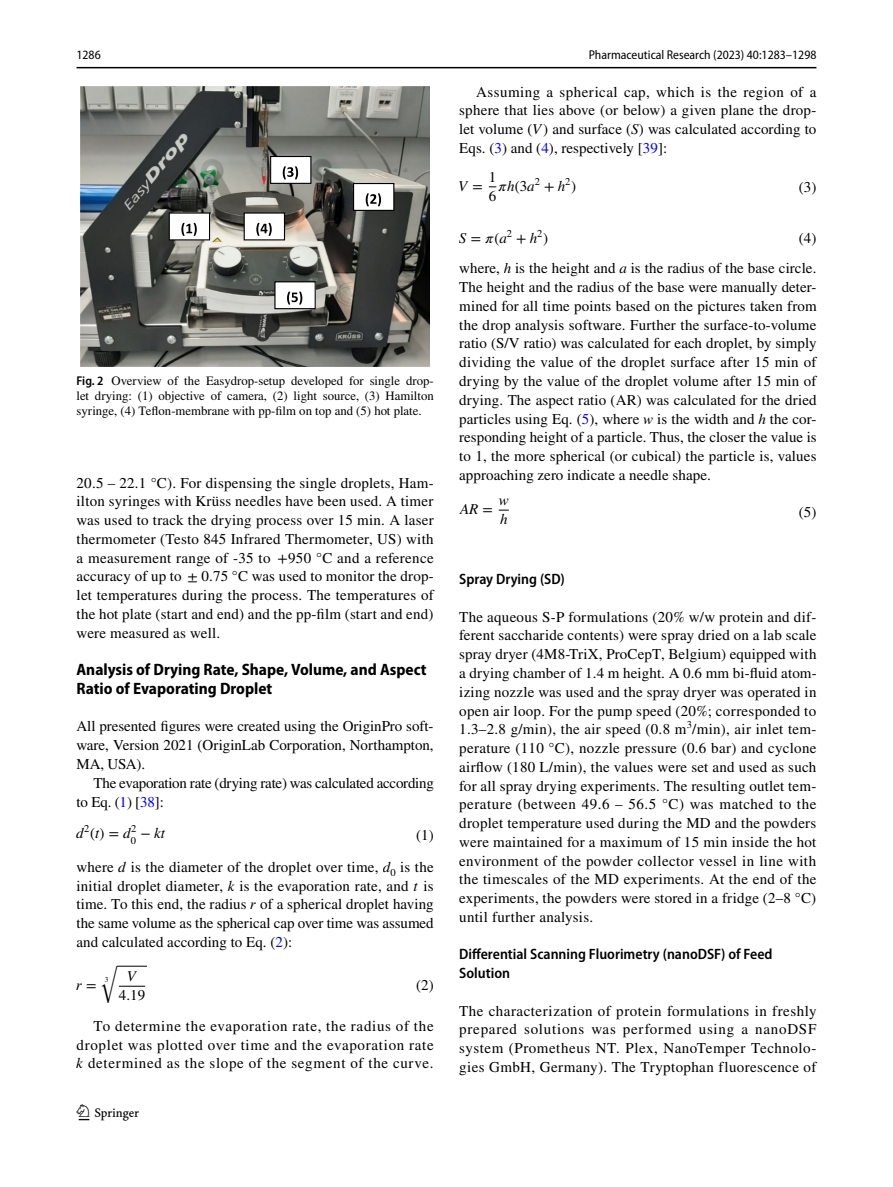
<style>
.page{position:relative;width:893px;height:1187px;background:#fff}
.page>*{position:absolute;margin:0;border:0;box-sizing:border-box;transform-origin:0 0}
.t1{font:22.5px "Springnew Regular 2";color:#000}
.t2{font:700 semi-condensed 16.5px/18.8px "Myriad Pro";color:#000}
.t3{font:15px/18.8px "STIX";letter-spacing:.005em;color:#000;text-align:justify}
.t4{font:600 semi-condensed 15px/18.8px "Myriad Pro";color:#000}
.t5{font:15px/18.8px "STIX";letter-spacing:-.015em;color:#000}
.t6{font:italic 15px "STIX General";color:#000}
.t7{font:15px "STIX General Italic 8";color:#000}
.t8{font:15px "STIX General Italic 9";color:#000}
.t9{font:15px/19.2px "STIX General Italic 11";color:#000}
.t10{font:15px "STIX General Regular 2";color:#000}
.t11{font:15px "STIX General Italic 2";color:#000}
.t12{font:15px/19.2px "STIX General Regular 3";color:#000}
.t13{font:15px "STIX Math Extensions";color:#000}
.t14{font:12.75px/15px "STIX";color:#000;text-align:justify}
.t15{font:semi-condensed 12.75px "Myriad Pro";color:#000}
.t16{font:10.5px "STIX General Regular 4";color:#000}
.t17{font:7.5px "STIX General Regular 2";color:#000}
.s1{font-family:"STIX General Italic 3"}
.s2{font-style:italic}
.s3{color:#00f}
.s4{font-family:"Myriad Pro";font-weight:600;font-stretch:semi-condensed}
.s5{font-family:"STIX Math";font-style:normal}
.s6{font-family:"STIX General Italic 10"}
.s7{font-family:"STIX General Italic 12"}
.s8{font-family:"STIX General Italic 13"}
.s9{font-family:"STIX General Italic 14"}
.s10{font-family:"STIX General Italic 15"}
.s11{font-family:"STIX Math Regular 2"}
.s12{font-family:"STIX General Italic 16"}
.s13{font-family:"STIX Math";font-style:italic}
.s14{font-family:"STIX Math Regular 3"}
.s15{font-family:"STIX General Regular 3"}
.s16{font-family:"STIX Math Regular 4"}
.s17{font-family:"STIX Math Italic 2"}
.s18{font-family:"STIX Math Regular 4";font-size:15px}
.s19{font-family:"STIX General Italic 9";font-size:15px}
.s20{font-family:"STIX General Italic 4"}
.s21{font-family:"STIX General Italic 5"}
.s22{font-family:"STIX General Italic 6"}
.s23{font-family:"STIX General Italic 7"}
.s24{font-family:"STIX Math Regular 5"}
</style>
<div class="page">
<hr style="left:77px;top:67px;width:739px;height:1px;background:#000">
<hr style="left:117px;top:965px;width:30px;height:1px;background:#000">
<svg style="left:119px;top:985px;width:26px;height:1px"></svg>
<div style="left:77px;top:87px;width:357px;height:279px;background:linear-gradient(to bottom,#fff,#fff)"></div>
<img style="left:81px;top:87px;width:349px;height:279px">
<svg style="left:169px;top:212px;width:41px;height:28px"></svg>
<svg style="left:353px;top:183px;width:41px;height:28px"></svg>
<svg style="left:270px;top:156px;width:41px;height:28px"></svg>
<svg style="left:244px;top:212px;width:41px;height:28px"></svg>
<svg style="left:274px;top:281px;width:42px;height:28px"></svg>
<p class="t15" style="left:77px;top:48px;width:26px">1286</p>
<p class="t15" style="left:589px;top:48px;width:229px">Pharmaceutical Research (2023) 40:1283–1298</p>
<p class="t3" style="left:459px;top:83px;width:359px;text-indent:17px">Assuming a spherical cap, which is the region of a sphere that lies above (or below) a given plane the drop&shy;let volume (<span class="s1">V</span>) and surface (<span class="s2">S</span>) was calculated according to Eqs. (<span class="s3">3</span>) and (<span class="s3">4</span>), respectively [<span class="s3">39</span>]:</p>
<p class="t14" style="left:77px;top:374px;width:359px"><span class="s4">Fig. 2</span> Overview of the Easydrop-setup developed for single drop&shy;let drying: (1) objective of camera, (2) light source, (3) Hamilton syringe, (4) Teflon-membrane with pp-film on top and (5) hot plate.</p>
<p class="t3" style="left:77px;top:474px;width:359px">20.5 – 22.1 °C). For dispensing the single droplets, Ham&shy;ilton syringes with Krüss needles have been used. A timer was used to track the drying process over 15 min. A laser thermometer (Testo 845 Infrared Thermometer, US) with a measurement range of -35 to +950 °C and a reference accuracy of up to ± 0.75 °C was used to monitor the drop&shy;let temperatures during the process. The temperatures of the hot plate (start and end) and the pp-film (start and end) were measured as well.</p>
<p class="t2" style="left:77px;top:660px;width:352px">Analysis of Drying Rate, Shape, Volume, and Aspect<br>Ratio of Evaporating Droplet</p>
<p class="t3" style="left:77px;top:718px;width:359px">All presented figures were created using the OriginPro soft&shy;ware, Version 2021 (OriginLab Corporation, Northampton, MA, USA).</p>
<p class="t5" style="left:77px;top:774px;width:359px;text-indent:17px">The evaporation rate (drying rate) was calculated according to Eq. (<span class="s3">1</span>) [<span class="s3">38</span>]:</p>
<p class="t6" style="left:76px;top:828px;width:62px">d<sup>2</sup><span class="s5">(</span>t<span class="s5">) =</span> d<sup>2</sup></p>
<p class="t3" style="left:416px;top:826px;width:19px">(1)</p>
<p class="t6" style="left:131px;top:828px;width:36px"><sub>0</sub> <span class="s5">−</span>kt</p>
<p class="t3" style="left:77px;top:858px;width:359px">where <span class="s6">d</span> is the diameter of the droplet over time, <span class="s7">d</span><sub>0</sub> is the initial droplet diameter, <span class="s8">k</span> is the evaporation rate, and <span class="s9">t</span> is time. To this end, the radius <span class="s10">r</span> of a spherical droplet having the same volume as the spherical cap over time was assumed and calculated according to Eq. (<span class="s3">2</span>):</p>
<p class="t13" style="left:100px;top:952px;width:18px">√</p>
<p class="t11" style="left:127px;top:970px;width:11px">V</p>
<p class="t17" style="left:105px;top:975px;width:5px">3</p>
<p class="t11" style="left:76px;top:979px;width:22px">r <span class="s11">=</span></p>
<p class="t3" style="left:416px;top:976px;width:19px">(2)</p>
<p class="t10" style="left:119px;top:986px;width:28px">4.19</p>
<p class="t3" style="left:76px;top:1017px;width:359px;text-indent:17px">To determine the evaporation rate, the radius of the droplet was plotted over time and the evaporation rate <span class="s12">k</span> determined as the slope of the segment of the curve.</p>
<h1 class="t1" style="left:79px;top:1104px;width:62px">1 3</h1>
<p class="t12" style="left:489px;top:167px;width:9px">1<br>6</p>
<p class="t7" style="left:498px;top:180px;width:80px"><span class="s13">𝜋</span>h<span class="s14">(</span><span class="s15">3</span>a<sup>2</sup> <span class="s14">+</span> h<sup>2</sup><span class="s14">)</span></p>
<p class="t8" style="left:459px;top:232px;width:49px">S <span class="s16">=</span> <span class="s17">𝜋</span><span class="s16">(</span>a</p>
<p class="t3" style="left:799px;top:229px;width:19px">(4)</p>
<p class="t7" style="left:458px;top:180px;width:26px">V <span class="s14">=</span></p>
<p class="t3" style="left:799px;top:179px;width:19px">(3)</p>
<p class="t16" style="left:507px;top:227px;width:43px">2 <span class="s18">+</span><span class="s19">h</span>2<span class="s18">)</span></p>
<p class="t3" style="left:459px;top:260px;width:359px">where, <span class="s20">h</span> is the height and <span class="s21">a</span> is the radius of the base circle.<br>The height and the radius of the base were manually deter&shy;mined for all time points based on the pictures taken from the drop analysis software. Further the surface-to-volume ratio (S/V ratio) was calculated for each droplet, by simply dividing the value of the droplet surface after 15 min of drying by the value of the droplet volume after 15 min of drying. The aspect ratio (AR) was calculated for the dried particles using Eq. (<span class="s3">5</span>), where <span class="s22">w</span> is the width and <span class="s23">h</span> the cor&shy;responding height of a particle. Thus, the closer the value is to 1, the more spherical (or cubical) the particle is, values approaching zero indicate a needle shape.</p>
<p class="t9" style="left:499px;top:492px;width:12px">w h</p>
<p class="t9" style="left:460px;top:500px;width:34px">AR <span class="s24">=</span></p>
<p class="t3" style="left:799px;top:503px;width:19px">(5)</p>
<p class="t4" style="left:459px;top:570px;width:107px">Spray Drying (SD)</p>
<p class="t3" style="left:459px;top:608px;width:359px">The aqueous S-P formulations (20% w/w protein and dif&shy;ferent saccharide contents) were spray dried on a lab scale spray dryer (4M8-TriX, ProCepT, Belgium) equipped with a drying chamber of 1.4 m height. A 0.6 mm bi-fluid atom&shy;izing nozzle was used and the spray dryer was operated in open air loop. For the pump speed (20%; corresponded to 1.3–2.8 g/min), the air speed (0.8 m<sup>3</sup>/min), air inlet tem&shy;perature (110 °C), nozzle pressure (0.6 bar) and cyclone airflow (180 L/min), the values were set and used as such for all spray drying experiments. The resulting outlet tem&shy;perature (between 49.6 – 56.5 °C) was matched to the droplet temperature used during the MD and the powders were maintained for a maximum of 15 min inside the hot environment of the powder collector vessel in line with the timescales of the MD experiments. At the end of the experiments, the powders were stored in a fridge (2–8 °C) until further analysis.</p>
<p class="t4" style="left:459px;top:945px;width:315px">Differential Scanning Fluorimetry (nanoDSF) of Feed<br>Solution</p>
<p class="t3" style="left:459px;top:1002px;width:359px">The characterization of protein formulations in freshly prepared solutions was performed using a nanoDSF system (Prometheus NT. Plex, NanoTemper Technolo&shy;gies GmbH, Germany). The Tryptophan fluorescence of</p>
</div>
